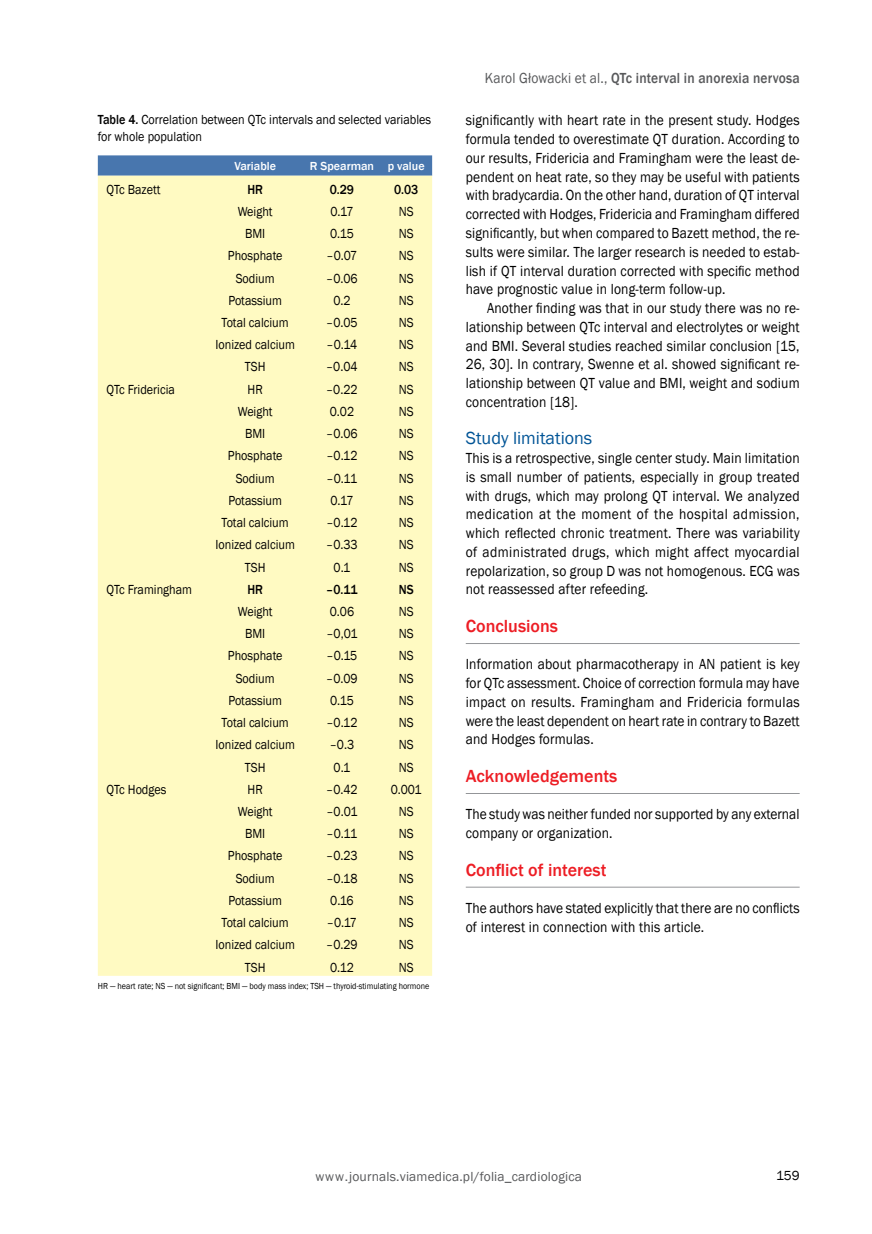
<style>
.page{position:relative;width:872px;height:1234px;background:#fff}
.page>*{position:absolute;margin:0;border:0;box-sizing:border-box;transform-origin:0 0}
.t1{font:500 18px "Franklin Gothic";color:#ed1d24}
.t2{font:18px "Franklin Gothic";color:#005496}
.t3{font:15px/18.8px "Franklin Gothic";letter-spacing:.01em;color:#000;text-align:justify;scale:.9 1}
.t4{font:500 15px "Franklin Gothic";letter-spacing:.01em;color:#58595b;scale:.9 1}
.t5{font:13.5px/16.5px "Franklin Gothic";color:#000;scale:.9 1}
.t6{font:13.5px "Franklin Gothic";letter-spacing:.01em;color:#58595b}
.t7{font:500 13.5px "Franklin Gothic";color:#000;scale:.9 1}
.t8{font:13.5px "Franklin Gothic";color:#000}
.t9{font:500 12px "Franklin Gothic";color:#fff}
.t10{font:9px "Franklin Gothic";color:#000;scale:.9 1}
.s1{font-weight:500}
.s2{font-weight:400}
</style>
<div class="page">
<hr style="left:466px;top:643px;width:333px;height:1px;background:#939598">
<hr style="left:466px;top:793px;width:333px;height:1px;background:#939598">
<hr style="left:466px;top:886px;width:333px;height:1px;background:#939598">
<svg style="left:98px;top:155px;width:334px;height:21px;background:#4f7bb0"></svg>
<div style="left:98px;top:176px;width:334px;height:799px;background:#fffac2"></div>
<p class="t5" style="left:98px;top:112px;width:372px"><span class="s1">Table 4.</span> Correlation between QTc intervals and selected variables for whole population</p>
<p class="t9" style="left:234px;top:158px;width:43px">Variable</p>
<p class="t9" style="left:310px;top:158px;width:116px">R Spearman p value</p>
<p class="t5" style="left:106px;top:181px;width:62px">QTc Bazett</p>
<p class="t7" style="left:247px;top:181px;width:19px">HR</p>
<p class="t7" style="left:330px;top:181px;width:28px">0.29</p>
<p class="t7" style="left:394px;top:181px;width:28px">0.03</p>
<p class="t5" style="left:238px;top:203px;width:40px">Weight</p>
<p class="t5" style="left:330px;top:203px;width:27px">0.17</p>
<p class="t5" style="left:399px;top:203px;width:18px">NS</p>
<p class="t5" style="left:245px;top:226px;width:24px">BMI</p>
<p class="t5" style="left:330px;top:226px;width:28px">0.15</p>
<p class="t5" style="left:399px;top:226px;width:18px">NS</p>
<p class="t5" style="left:228px;top:248px;width:62px">Phosphate</p>
<p class="t5" style="left:326px;top:248px;width:36px">–0.07</p>
<p class="t5" style="left:399px;top:248px;width:18px">NS</p>
<p class="t5" style="left:236px;top:270px;width:45px">Sodium</p>
<p class="t5" style="left:326px;top:270px;width:37px">–0.06</p>
<p class="t5" style="left:399px;top:270px;width:18px">NS</p>
<p class="t5" style="left:228px;top:292px;width:61px">Potassium</p>
<p class="t5" style="left:333px;top:292px;width:21px">0.2</p>
<p class="t5" style="left:399px;top:292px;width:18px">NS</p>
<p class="t5" style="left:222px;top:314px;width:76px">Total calcium</p>
<p class="t5" style="left:326px;top:314px;width:37px">–0.05</p>
<p class="t5" style="left:399px;top:314px;width:18px">NS</p>
<p class="t5" style="left:215px;top:337px;width:90px">Ionized calcium</p>
<p class="t5" style="left:327px;top:337px;width:36px">–0.14</p>
<p class="t5" style="left:399px;top:337px;width:18px">NS</p>
<p class="t5" style="left:245px;top:359px;width:24px">TSH</p>
<p class="t5" style="left:326px;top:359px;width:37px">–0.04</p>
<p class="t5" style="left:399px;top:359px;width:18px">NS</p>
<p class="t5" style="left:106px;top:381px;width:78px">QTc Fridericia</p>
<p class="t5" style="left:247px;top:381px;width:18px">HR</p>
<p class="t5" style="left:326px;top:381px;width:37px">–0.22</p>
<p class="t5" style="left:399px;top:381px;width:18px">NS</p>
<p class="t5" style="left:238px;top:403px;width:40px">Weight</p>
<p class="t5" style="left:330px;top:403px;width:29px">0.02</p>
<p class="t5" style="left:399px;top:403px;width:18px">NS</p>
<p class="t5" style="left:245px;top:425px;width:24px">BMI</p>
<p class="t5" style="left:326px;top:425px;width:37px">–0.06</p>
<p class="t5" style="left:399px;top:425px;width:18px">NS</p>
<p class="t5" style="left:228px;top:448px;width:62px">Phosphate</p>
<p class="t5" style="left:326px;top:448px;width:36px">–0.12</p>
<p class="t5" style="left:399px;top:448px;width:18px">NS</p>
<p class="t5" style="left:236px;top:470px;width:45px">Sodium</p>
<p class="t5" style="left:326px;top:470px;width:36px">–0.11</p>
<p class="t5" style="left:399px;top:470px;width:18px">NS</p>
<p class="t5" style="left:228px;top:492px;width:61px">Potassium</p>
<p class="t5" style="left:330px;top:492px;width:27px">0.17</p>
<p class="t5" style="left:399px;top:492px;width:18px">NS</p>
<p class="t5" style="left:222px;top:514px;width:76px">Total calcium</p>
<p class="t5" style="left:326px;top:514px;width:36px">–0.12</p>
<p class="t5" style="left:399px;top:514px;width:18px">NS</p>
<p class="t5" style="left:215px;top:536px;width:90px">Ionized calcium</p>
<p class="t5" style="left:326px;top:536px;width:37px">–0.33</p>
<p class="t5" style="left:399px;top:536px;width:18px">NS</p>
<p class="t5" style="left:245px;top:559px;width:24px">TSH</p>
<p class="t5" style="left:333px;top:559px;width:20px">0.1</p>
<p class="t5" style="left:399px;top:559px;width:18px">NS</p>
<p class="t5" style="left:106px;top:581px;width:97px">QTc Framingham</p>
<p class="t7" style="left:247px;top:580px;width:19px">HR</p>
<p class="t7" style="left:326px;top:580px;width:36px">–0.11</p>
<p class="t7" style="left:399px;top:580px;width:18px">NS</p>
<p class="t5" style="left:238px;top:603px;width:40px">Weight</p>
<p class="t5" style="left:330px;top:603px;width:29px">0.06</p>
<p class="t5" style="left:399px;top:603px;width:18px">NS</p>
<p class="t5" style="left:245px;top:625px;width:24px">BMI</p>
<p class="t5" style="left:326px;top:625px;width:36px">–0,01</p>
<p class="t5" style="left:399px;top:625px;width:18px">NS</p>
<p class="t5" style="left:228px;top:647px;width:62px">Phosphate</p>
<p class="t5" style="left:326px;top:647px;width:36px">–0.15</p>
<p class="t5" style="left:399px;top:647px;width:18px">NS</p>
<p class="t5" style="left:236px;top:670px;width:45px">Sodium</p>
<p class="t5" style="left:326px;top:670px;width:37px">–0.09</p>
<p class="t5" style="left:399px;top:670px;width:18px">NS</p>
<p class="t5" style="left:228px;top:692px;width:61px">Potassium</p>
<p class="t5" style="left:330px;top:692px;width:28px">0.15</p>
<p class="t5" style="left:399px;top:692px;width:18px">NS</p>
<p class="t5" style="left:222px;top:714px;width:76px">Total calcium</p>
<p class="t5" style="left:326px;top:714px;width:36px">–0.12</p>
<p class="t5" style="left:399px;top:714px;width:18px">NS</p>
<p class="t5" style="left:215px;top:736px;width:90px">Ionized calcium</p>
<p class="t5" style="left:330px;top:736px;width:29px">–0.3</p>
<p class="t5" style="left:399px;top:736px;width:18px">NS</p>
<p class="t5" style="left:245px;top:758px;width:24px">TSH</p>
<p class="t5" style="left:333px;top:758px;width:20px">0.1</p>
<p class="t5" style="left:399px;top:758px;width:18px">NS</p>
<p class="t5" style="left:106px;top:781px;width:68px">QTc Hodges</p>
<p class="t5" style="left:247px;top:781px;width:18px">HR</p>
<p class="t5" style="left:326px;top:781px;width:37px">–0.42</p>
<p class="t5" style="left:391px;top:781px;width:36px">0.001</p>
<p class="t5" style="left:238px;top:803px;width:40px">Weight</p>
<p class="t5" style="left:326px;top:803px;width:36px">–0.01</p>
<p class="t5" style="left:399px;top:803px;width:18px">NS</p>
<p class="t5" style="left:245px;top:825px;width:24px">BMI</p>
<p class="t5" style="left:326px;top:825px;width:36px">–0.11</p>
<p class="t5" style="left:399px;top:825px;width:18px">NS</p>
<p class="t5" style="left:228px;top:847px;width:62px">Phosphate</p>
<p class="t5" style="left:326px;top:847px;width:37px">–0.23</p>
<p class="t5" style="left:399px;top:847px;width:18px">NS</p>
<p class="t5" style="left:236px;top:870px;width:45px">Sodium</p>
<p class="t5" style="left:326px;top:870px;width:36px">–0.18</p>
<p class="t5" style="left:399px;top:870px;width:18px">NS</p>
<p class="t5" style="left:228px;top:892px;width:61px">Potassium</p>
<p class="t5" style="left:330px;top:892px;width:28px">0.16</p>
<p class="t5" style="left:399px;top:892px;width:18px">NS</p>
<p class="t5" style="left:222px;top:914px;width:76px">Total calcium</p>
<p class="t5" style="left:327px;top:914px;width:35px">–0.17</p>
<p class="t5" style="left:399px;top:914px;width:18px">NS</p>
<p class="t5" style="left:215px;top:936px;width:90px">Ionized calcium</p>
<p class="t5" style="left:326px;top:936px;width:37px">–0.29</p>
<p class="t5" style="left:399px;top:936px;width:18px">NS</p>
<p class="t5" style="left:245px;top:958px;width:24px">TSH</p>
<p class="t5" style="left:330px;top:958px;width:28px">0.12</p>
<p class="t5" style="left:399px;top:958px;width:18px">NS</p>
<p class="t10" style="left:98px;top:980px;width:370px">HR — heart rate; NS — not significant; BMI — body mass index; TSH — thyroid-stimulating hormone</p>
<p class="t4" style="left:485px;top:69px;width:351px"><span class="s2">Karol Głowacki et al.,</span> QTc interval in anorexia nervosa</p>
<p class="t3" style="left:466px;top:111px;width:372px">significantly with heart rate in the present study. Hodges formula tended to overestimate QT duration. According to our results, Fridericia and Framingham were the least de&shy;pendent on heat rate, so they may be useful with patients with bradycardia. On the other hand, duration of QT interval corrected with Hodges, Fridericia and Framingham differed significantly, but when compared to Bazett method, the re&shy;sults were similar. The larger research is needed to estab&shy;lish if QT interval duration corrected with specific method have prognostic value in long-term follow-up.</p>
<p class="t3" style="left:466px;top:299px;width:372px;text-indent:21px">Another finding was that in our study there was no re&shy;lationship between QTc interval and electrolytes or weight and BMI. Several studies reached similar conclusion [15, 26, 30]. In contrary, Swenne et al. showed significant re&shy;lationship between QT value and BMI, weight and sodium concentration [18].</p>
<p class="t2" style="left:466px;top:427px;width:128px">Study limitations</p>
<p class="t3" style="left:466px;top:449px;width:372px">This is a retrospective, single center study. Main limitation is small number of patients, especially in group treated with drugs, which may prolong QT interval. We analyzed medication at the moment of the hospital admission, which reflected chronic treatment. There was variability of administrated drugs, which might affect myocardial repolarization, so group D was not homogenous. ECG was not reassessed after refeeding.</p>
<p class="t1" style="left:466px;top:614px;width:94px">Conclusions</p>
<p class="t3" style="left:466px;top:655px;width:372px">Information about pharmacotherapy in AN patient is key for QTc assessment. Choice of correction formula may have impact on results. Framingham and Fridericia formulas were the least dependent on heart rate in contrary to Bazett and Hodges formulas.</p>
<p class="t1" style="left:466px;top:764px;width:153px">Acknowledgements</p>
<p class="t3" style="left:466px;top:805px;width:372px">The study was neither funded nor supported by any external company or organization.</p>
<p class="t1" style="left:466px;top:858px;width:142px">Conflict of interest</p>
<p class="t3" style="left:466px;top:898px;width:372px">The authors have stated explicitly that there are no conflicts of interest in connection with this article.</p>
<p class="t6" style="left:315px;top:1168px;width:268px">www.journals.viamedica.pl/folia_cardiologica</p>
<p class="t8" style="left:776px;top:1166px;width:25px">159</p>
</div>
